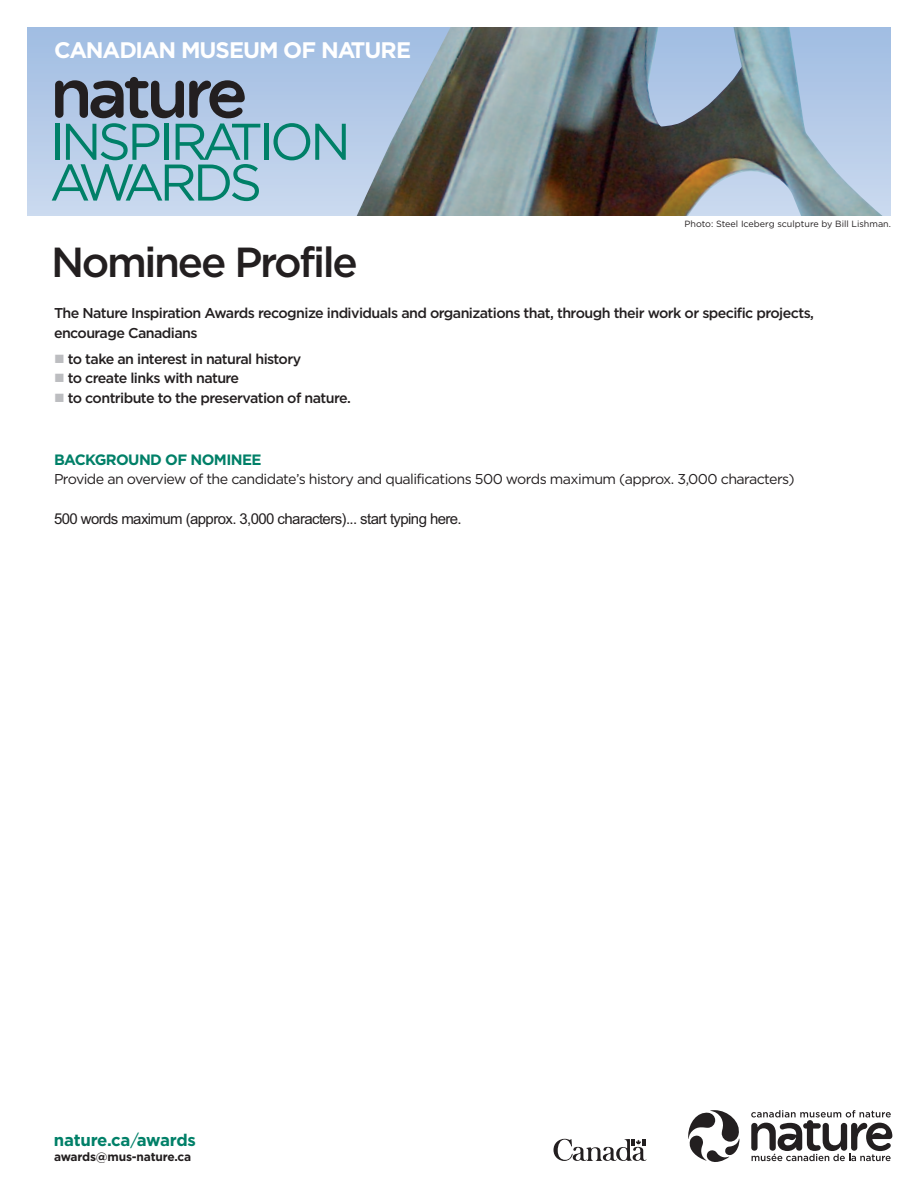
<style>
.page{position:relative;width:918px;height:1188px;background:#fff}
.page>*{position:absolute;margin:0;border:0;box-sizing:border-box;transform-origin:0 0}
.t1{font:500 42px "Gotham";letter-spacing:-.055em;color:#231f20}
.t2{font:700 22.5px "Gotham";letter-spacing:-.045em;color:#fff}
.t3{font:700 16.8px "Gotham";letter-spacing:-.015em;color:#008068}
.t4{font:15px "Arial";letter-spacing:-.04em;color:#231f20}
.t5{font:700 15px "Gotham";letter-spacing:-.04em;color:#008068}
.t6{font:500 14.25px/19.5px "Gotham";letter-spacing:-.04em;color:#231f20}
.t7{font:14.25px "Gotham";letter-spacing:-.04em;color:#231f20}
.t8{font:700 12px "Gotham";letter-spacing:-.015em;color:#231f20}
.t9{font:9px "Gotham";color:#231f20}
.s1{color:#bcbdc0}
.s2{font-weight:400}
</style>
<div class="page">
<div style="left:27px;top:27px;width:864px;height:189px;background:linear-gradient(to bottom,#a0bce2,#cad9ef)"></div>
<hr style="left:265px;top:124px;width:4px;height:36px;background:#008068">
<svg style="left:273px;top:123px;width:73px;height:37px;background:#7fb5c0"></svg>
<svg style="left:52px;top:77px;width:208px;height:124px;background:#7fa4b2"></svg>
<img style="left:357px;top:27px;width:526px;height:189px">
<svg style="left:688px;top:1110px;width:52px;height:52px"></svg>
<svg style="left:751px;top:1110px;width:141px;height:51px"></svg>
<svg style="left:554px;top:1139px;width:92px;height:22px"></svg>
<h2 class="t2" style="left:54px;top:42px;width:359px">CANADIAN MUSEUM OF NATURE</h2>
<h1 class="t1" style="left:51px;top:247px;width:308px">Nominee Profile</h1>
<p class="t9" style="left:684px;top:221px;width:208px">Photo: Steel Iceberg sculpture by Bill Lishman.</p>
<p class="t6" style="left:54px;top:305px;width:762px">The Nature Inspiration Awards recognize individuals and organizations that, through their work or specific projects, encourage Canadians</p>
<p class="t6" style="left:54px;top:350px;width:249px"><span class="s1">■</span> to take an interest in natural history</p>
<p class="t6" style="left:54px;top:369px;width:187px"><span class="s1">■</span> to create links with nature</p>
<p class="t6" style="left:54px;top:389px;width:298px"><span class="s1">■</span> to contribute to the preservation of nature.</p>
<p class="t5" style="left:54px;top:454px;width:209px">BACKGROUND OF NOMINEE</p>
<p class="t7" style="left:54px;top:474px;width:742px">Provide an overview of the candidate’s history and qualifications 500 words maximum (approx. 3,000 characters)</p>
<p class="t4" style="left:54px;top:510px;width:409px">500 words maximum (approx. 3,000 characters)... start typing here.</p>
<p class="t3" style="left:54px;top:1134px;width:143px">nature.ca<span class="s2">/</span>awards</p>
<p class="t8" style="left:54px;top:1153px;width:139px">awards@mus-nature.ca</p>
</div>
